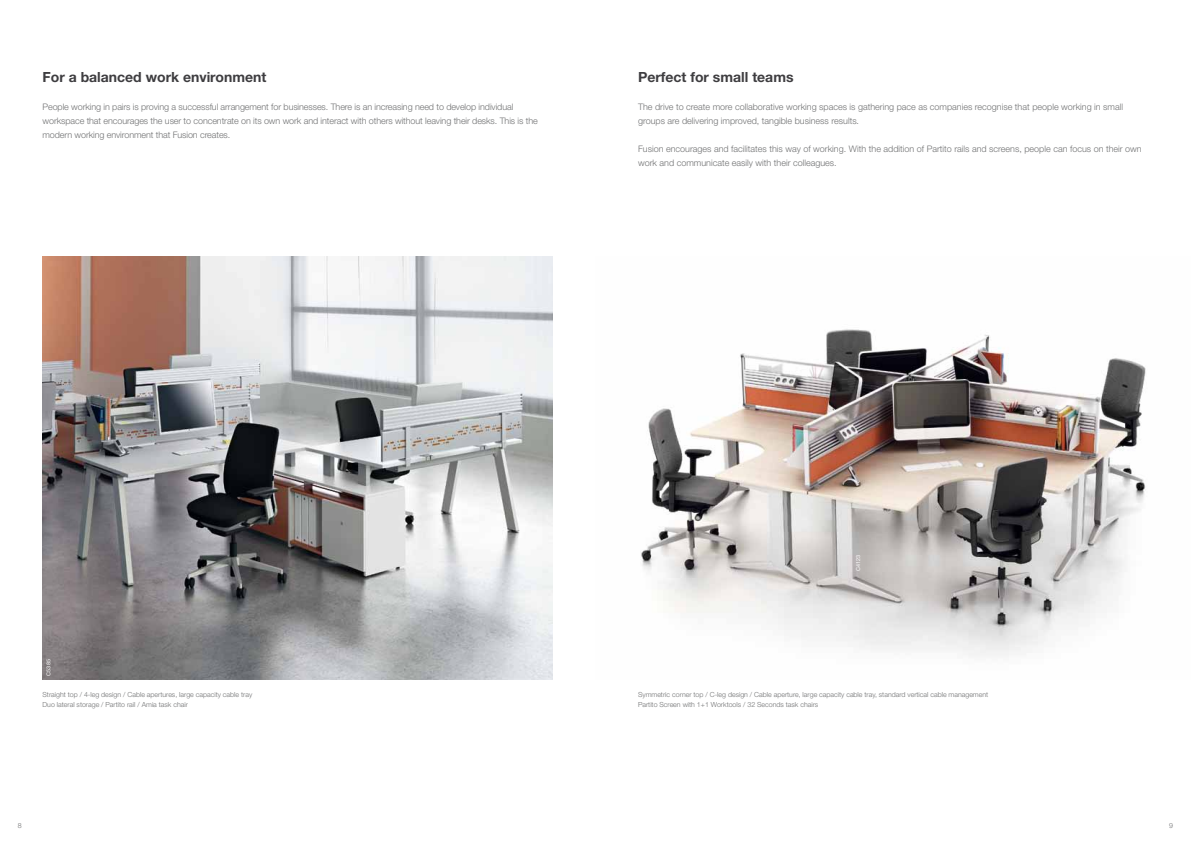
<style>
.page{position:relative;width:1191px;height:842px;background:#fff}
.page>*{position:absolute;margin:0;border:0;box-sizing:border-box;transform-origin:0 0}
.t1{font:700 14px "Helvetica Neue";color:#3e3d40}
.t2{font:300 9px/14px "Helvetica Neue";color:#707172}
.t3{font:300 7px/10px "Helvetica Neue";color:#707172}
.t4{font:5.5px "Helvetica Neue";color:#fff}
</style>
<div class="page">
<img style="left:43px;top:257px;width:510px;height:422px">
<img style="left:641px;top:329px;width:505px;height:327px">
<h1 class="t1" style="left:43px;top:68px;width:225px">For a balanced work environment</h1>
<p class="t2" style="left:43px;top:99px;width:497px">People working in pairs is proving a successful arrangement for businesses. There is an increasing need to develop individual workspace that encourages the user to concentrate on its own work and interact with others without leaving their desks. This is the modern working environment that Fusion creates.</p>
<h1 class="t1" style="left:638px;top:68px;width:157px">Perfect for small teams</h1>
<p class="t2" style="left:638px;top:99px;width:486px">The drive to create more collaborative working spaces is gathering pace as companies recognise that people working in small groups are delivering improved, tangible business results.</p>
<p class="t2" style="left:638px;top:141px;width:505px">Fusion encourages and facilitates this way of working. With the addition of Partito rails and screens, people can focus on their own work and communicate easily with their colleagues.</p>
<p class="t4" style="left:45px;top:675px;width:18px;rotate:-90deg">C5385</p>
<p class="t3" style="left:43px;top:689px;width:211px">Straight top / 4-leg design / Cable apertures, large capacity cable tray<br>Duo lateral storage / Partito rail / Amia task chair</p>
<p class="t3" style="left:18px;top:820px;width:5px">8</p>
<p class="t4" style="left:855px;top:571px;width:18px;rotate:-90deg">C4123</p>
<p class="t3" style="left:638px;top:689px;width:352px">Symmetric corner top / C-leg design / Cable aperture, large capacity cable tray, standard vertical cable management<br>Partito Screen with 1+1 Worktools / 32 Seconds task chairs</p>
<p class="t3" style="left:1169px;top:820px;width:5px">9</p>
</div>
